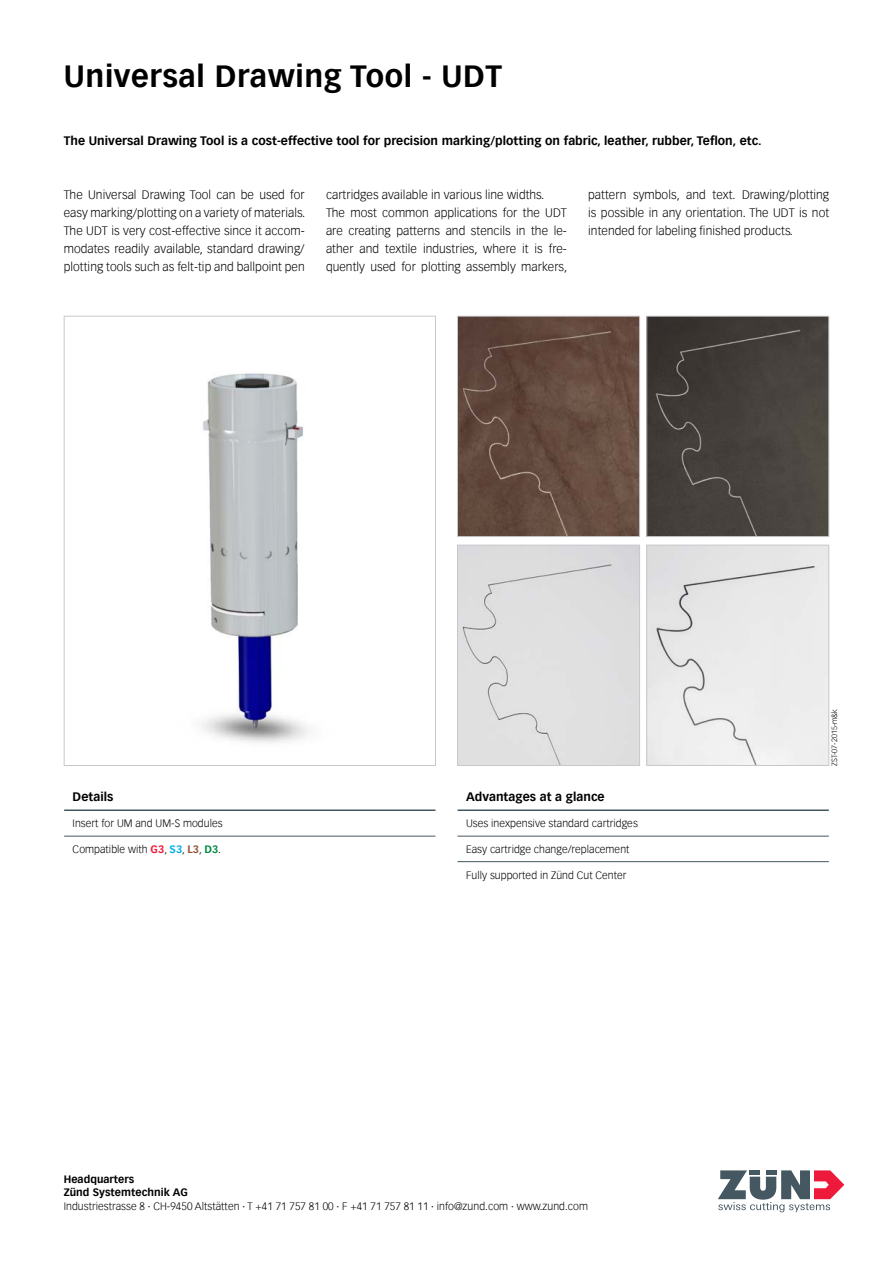
<style>
.page{position:relative;width:893px;height:1263px;background:#fff}
.page>*{position:absolute;margin:0;border:0;box-sizing:border-box;transform-origin:0 0}
.t1{font:700 30px "Vectora Com";letter-spacing:.02em;color:#000}
.t2{font:300 12px/18px "Vectora Com";letter-spacing:.005em;color:#000;text-align:justify}
.t3{font:700 12px "Vectora Com";letter-spacing:.005em;color:#000}
.t4{font:300 10.5px "Vectora Com";letter-spacing:.005em;color:#000}
.t5{font:700 10.5px/13.5px "Vectora Com";letter-spacing:.005em;color:#000}
.t6{font:300 7.5px "Vectora Com";letter-spacing:.005em;color:#000}
.s1{font-weight:700;color:#ed1a3b}
.s2{font-weight:700;color:#00aeef}
.s3{font-weight:700;color:#955436}
.s4{font-weight:700;color:#008c44}
</style>
<div class="page">
<hr style="left:457px;top:836px;width:372px;height:1px;background:#455761">
<hr style="left:457px;top:861px;width:372px;height:1px;background:#455761">
<hr style="left:457px;top:809px;width:372px;height:2px;background:#455761">
<hr style="left:64px;top:836px;width:371px;height:1px;background:#455761">
<hr style="left:64px;top:809px;width:371px;height:2px;background:#455761">
<img style="left:201px;top:373px;width:109px;height:370px">
<svg style="left:718px;top:1170px;width:126px;height:42px"></svg>
<div style="left:459px;top:547px;width:179px;height:217px;background:#dfdfe0"></div>
<div style="left:457px;top:545px;width:183px;height:221px;border:1px solid #c7c8ca"></div>
<img style="left:459px;top:318px;width:179px;height:217px">
<div style="left:457px;top:316px;width:183px;height:221px;border:1px solid #c7c8ca"></div>
<img style="left:648px;top:547px;width:179px;height:217px">
<div style="left:646px;top:545px;width:183px;height:221px;border:1px solid #c7c8ca"></div>
<img style="left:648px;top:318px;width:179px;height:217px">
<div style="left:646px;top:316px;width:183px;height:221px;border:1px solid #c7c8ca"></div>
<h1 class="t1" style="left:64px;top:58px;width:440px">Universal Drawing Tool - UDT</h1>
<p class="t3" style="left:64px;top:133px;width:699px">The Universal Drawing Tool is a cost-effective tool for precision marking/plotting on fabric, leather, rubber, Teflon, etc.</p>
<p class="t2" style="left:64px;top:186px;width:243px">The Universal Drawing Tool can be used for easy marking/plotting on a variety of materials.<br>The UDT is very cost-effective since it accom&shy;modates readily available, standard drawing/ plotting tools such as felt-tip and ballpoint pen</p>
<p class="t2" style="left:326px;top:186px;width:243px;text-align:left">cartridges available in various line widths.<br>The most common applications for the UDT are creating patterns and stencils in the le&shy;ather and textile industries, where it is fre&shy;quently used for plotting assembly markers,</p>
<p class="t2" style="left:588px;top:186px;width:242px">pattern symbols, and text. Drawing/plotting is possible in any orientation. The UDT is not intended for labeling finished products.</p>
<p class="t3" style="left:73px;top:790px;width:42px">Details</p>
<p class="t4" style="left:73px;top:817px;width:151px">Insert for UM and UM-S modules</p>
<p class="t4" style="left:73px;top:843px;width:150px">Compatible with <span class="s1">G3</span>, <span class="s2">S3</span>, <span class="s3">L3</span>, <span class="s4">D3</span>.</p>
<p class="t3" style="left:466px;top:790px;width:140px">Advantages at a glance</p>
<p class="t4" style="left:466px;top:817px;width:173px">Uses inexpensive standard cartridges</p>
<p class="t4" style="left:466px;top:843px;width:165px">Easy cartridge change/replacement</p>
<p class="t4" style="left:466px;top:868px;width:162px">Fully supported in Zünd Cut Center</p>
<p class="t5" style="left:64px;top:1172px;width:126px">Headquarters<br>Zünd Systemtechnik AG</p>
<p class="t4" style="left:64px;top:1200px;width:526px">Industriestrasse 8 ∙ CH-9450 Altstätten ∙ T +41 71 757 81 00 ∙ F +41 71 757 81 11 ∙ info@zund.com ∙ www.zund.com</p>
<p class="t6" style="left:830px;top:766px;width:58px;rotate:-90deg">ZST-07-2015-m&amp;k</p>
</div>
